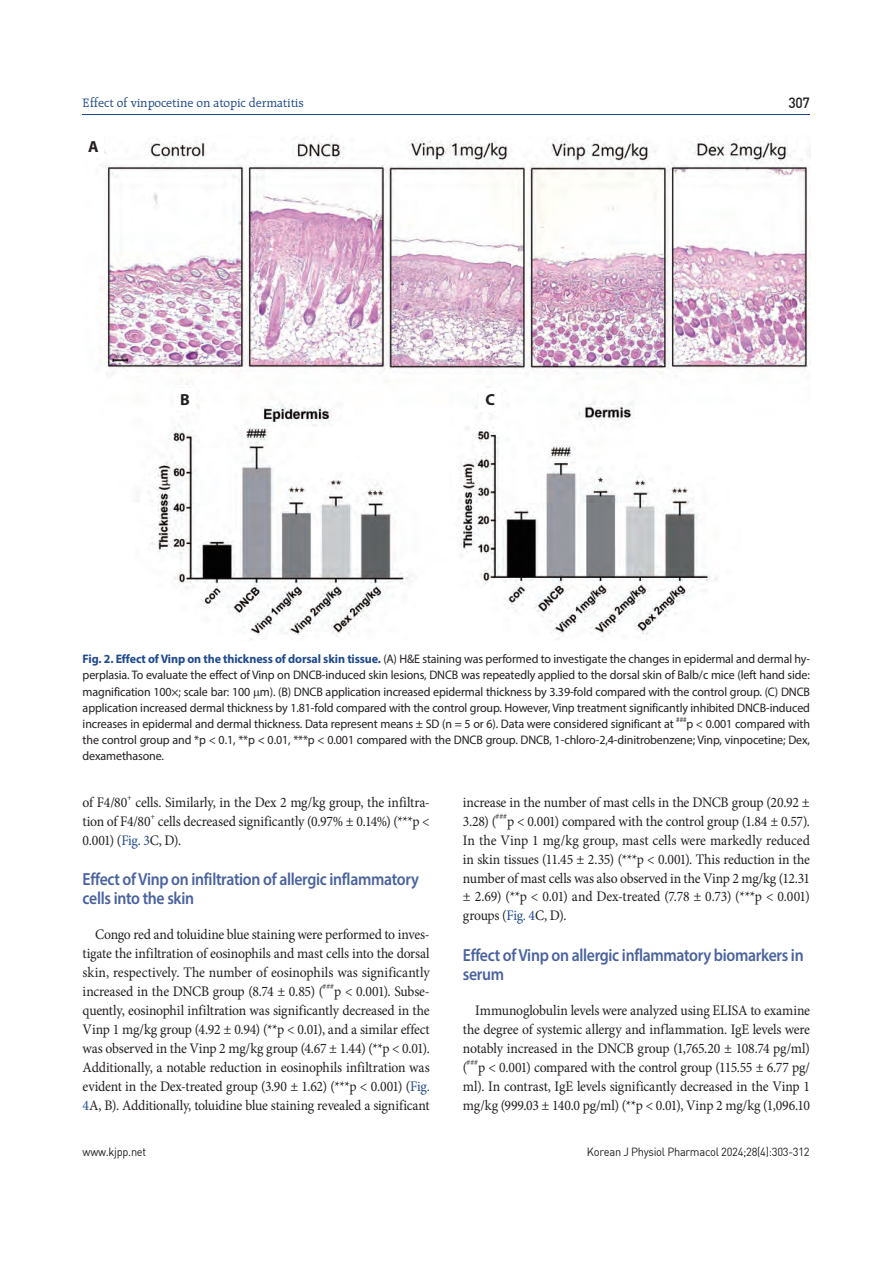
<style>
.page{position:relative;width:893px;height:1263px;background:#fff}
.page>*{position:absolute;margin:0;border:0;box-sizing:border-box;transform-origin:0 0}
.t1{font:600 17.55px/18.9px "Myriad Pro";letter-spacing:-.02em;color:#4a629f;scale:.9 1}
.t2{font:700 16.05px "Myriad Pro";color:#231f20}
.t3{font:14.55px/18.9px "Minion Pro";letter-spacing:-.015em;color:#231f20;text-align:justify;scale:.94 1}
.t4{font:14.55px "Dinmed";color:#231f20;scale:.95 1}
.t5{font:13.05px "Raleigh BT";letter-spacing:-.01em;color:#204a8e}
.t6{font:12.45px/16px "Myriad Pro";letter-spacing:-.01em;color:#231f20;text-align:justify}
.t7{font:11.7px "Dinreg";letter-spacing:-.025em;color:#231f20;scale:.95 1}
.t8{font:8.55px "Minion Pro";color:#231f20;scale:.94 1}
.t9{font:7.2px "Myriad Pro";color:#231f20}
.s1{font-weight:700;color:#204a8e}
.s2{color:#204a8e}
</style>
<div class="page">
<hr style="left:83px;top:115px;width:727px;height:1px;background:#204a8e">
<img style="left:101px;top:136px;width:709px;height:504px">
<div style="left:83px;top:136px;width:21px;height:22px;background:#fff"></div>
<div style="left:174px;top:388px;width:22px;height:22px;background:#fff"></div>
<div style="left:479px;top:388px;width:22px;height:22px;background:#fff"></div>
<p class="t5" style="left:83px;top:95px;width:223px">Effect of vinpocetine on atopic dermatitis</p>
<p class="t2" style="left:88px;top:141px;width:12px">A</p>
<p class="t2" style="left:180px;top:393px;width:11px">B</p>
<p class="t2" style="left:485px;top:393px;width:11px">C</p>
<p class="t4" style="left:788px;top:94px;width:24px">307</p>
<p class="t6" style="left:83px;top:652px;width:729px"><span class="s1">Fig. 2. Effect of Vinp on the thickness of dorsal skin tissue.</span> (A) H&amp;E staining was performed to investigate the changes in epidermal and dermal hy&shy;perplasia. To evaluate the effect of Vinp on DNCB-induced skin lesions, DNCB was repeatedly applied to the dorsal skin of Balb/c mice (left hand side: magnification 100×; scale bar: 100 m). (B) DNCB application increased epidermal thickness by 3.39-fold compared with the control group. (C) DNCB application increased dermal thickness by 1.81-fold compared with the control group. However, Vinp treatment significantly inhibited DNCB-induced increases in epidermal and dermal thickness. Data represent means ± SD (n = 5 or 6). Data were considered significant at</p>
<p class="t9" style="left:676px;top:717px;width:12px">###</p>
<p class="t6" style="left:83px;top:716px;width:729px;text-indent:604px">p &lt; 0.001 compared with the control group and *p &lt; 0.1, **p &lt; 0.01, ***p &lt; 0.001 compared with the DNCB group. DNCB, 1-chloro-2,4-dinitrobenzene; Vinp, vinpocetine; Dex, dexamethasone.</p>
<p class="t3" style="left:83px;top:794px;width:49px">of F4/80</p>
<p class="t8" style="left:127px;top:794px;width:6px">+</p>
<p class="t3" style="left:83px;top:794px;width:371px;text-indent:53px">cells. Similarly, in the Dex 2 mg/kg group, the infiltra&shy;tion of F4/80</p>
<p class="t8" style="left:150px;top:813px;width:6px">+</p>
<p class="t3" style="left:83px;top:813px;width:371px;text-indent:75px">cells decreased significantly (0.97% ± 0.14%) (***p &lt;<br>0.001) (<span class="s2">Fig. 3</span>C, D).</p>
<p class="t1" style="left:83px;top:871px;width:375px">Effect of Vinp on infiltration of allergic inflammatory cells into the skin</p>
<p class="t3" style="left:83px;top:927px;width:371px;text-indent:12px">Congo red and toluidine blue staining were performed to inves&shy;tigate the infiltration of eosinophils and mast cells into the dorsal skin, respectively. The number of eosinophils was significantly increased in the DNCB group (8.74 ± 0.85) (</p>
<p class="t8" style="left:323px;top:983px;width:14px">###</p>
<p class="t3" style="left:83px;top:983px;width:371px;text-indent:252px">p &lt; 0.001). Subse&shy;quently, eosinophil infiltration was significantly decreased in the Vinp 1 mg/kg group (4.92 ± 0.94) (**p &lt; 0.01), and a similar effect was observed in the Vinp 2 mg/kg group (4.67 ± 1.44) (**p &lt; 0.01).<br>Additionally, a notable reduction in eosinophils infiltration was evident in the Dex-treated group (3.90 ± 1.62) (***p &lt; 0.001) (<span class="s2">Fig.<br>4</span>A, B). Additionally, toluidine blue staining revealed a significant</p>
<p class="t3" style="left:463px;top:794px;width:371px">increase in the number of mast cells in the DNCB group (20.92 ±<br>3.28) (</p>
<p class="t8" style="left:495px;top:813px;width:14px">###</p>
<p class="t3" style="left:463px;top:813px;width:371px;text-indent:44px">p &lt; 0.001) compared with the control group (1.84 ± 0.57).<br>In the Vinp 1 mg/kg group, mast cells were markedly reduced in skin tissues (11.45 ± 2.35) (***p &lt; 0.001). This reduction in the number of mast cells was also observed in the Vinp 2 mg/kg (12.31 ± 2.69) (**p &lt; 0.01) and Dex-treated (7.78 ± 0.73) (***p &lt; 0.001) groups (<span class="s2">Fig. 4</span>C, D).</p>
<p class="t1" style="left:463px;top:947px;width:380px">Effect of Vinp on allergic inflammatory biomarkers in serum</p>
<p class="t3" style="left:463px;top:1002px;width:371px;text-indent:12px">Immunoglobulin levels were analyzed using ELISA to examine the degree of systemic allergy and inflammation. IgE levels were notably increased in the DNCB group (1,765.20 ± 108.74 pg/ml) (</p>
<p class="t8" style="left:467px;top:1059px;width:14px">###</p>
<p class="t3" style="left:463px;top:1059px;width:371px;text-indent:15px">p &lt; 0.001) compared with the control group (115.55 ± 6.77 pg/ ml). In contrast, IgE levels significantly decreased in the Vinp 1 mg/kg (999.03 ± 140.0 pg/ml) (**p &lt; 0.01), Vinp 2 mg/kg (1,096.10</p>
<p class="t7" style="left:83px;top:1144px;width:68px">www.kjpp.net</p>
<p class="t7" style="left:587px;top:1144px;width:236px">Korean J Physiol Pharmacol 2024;28(4):303-312</p>
</div>
